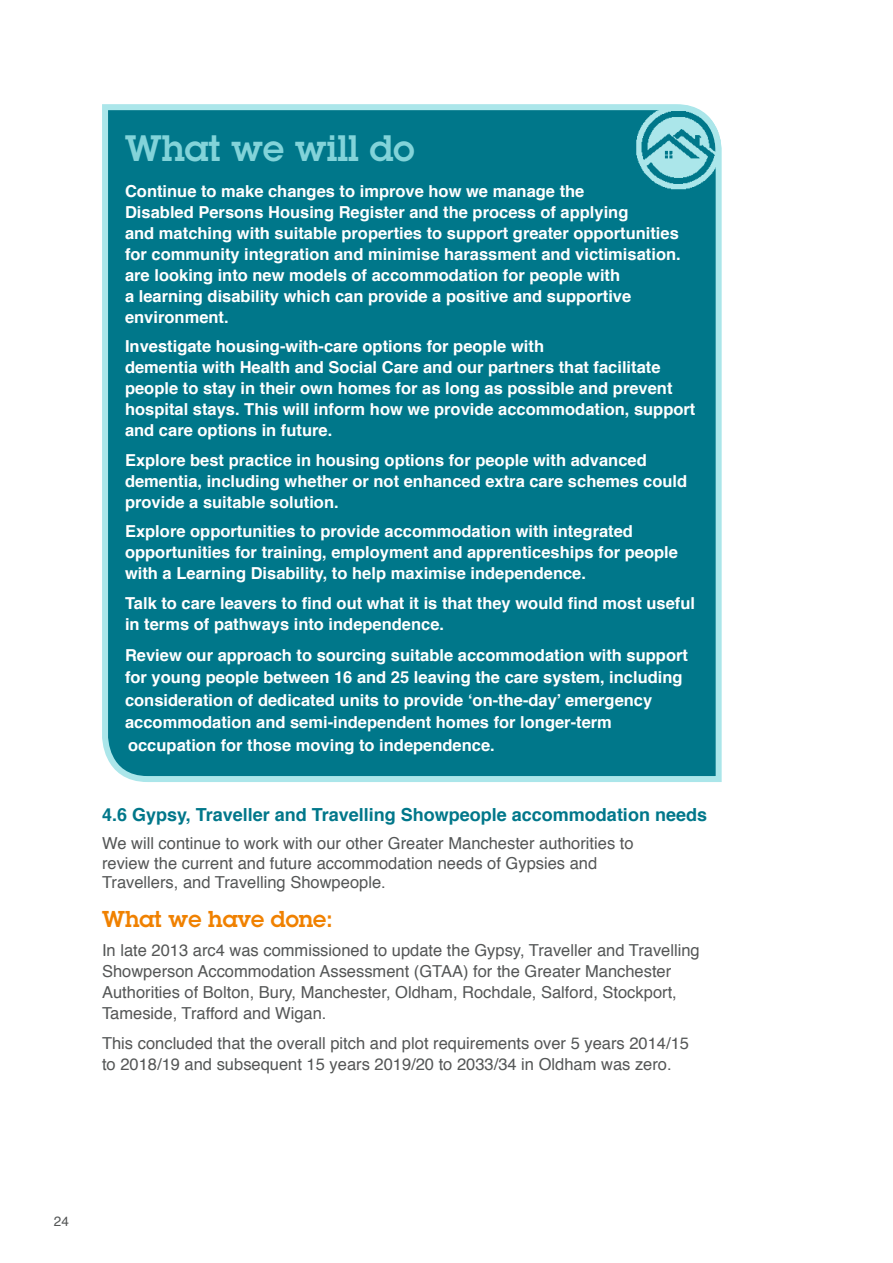
<style>
.page{position:relative;width:893px;height:1263px;background:#fff}
.page>*{position:absolute;margin:0;border:0;box-sizing:border-box;transform-origin:0 0}
.t1{font:600 36px "Lubalin Graph Std";color:#82d3d9}
.t2{font:600 22.5px "Lubalin Graph Std";color:#f08100}
.t3{font:700 18px "Helvetica";color:#00778a}
.t4{font:700 16.5px/21px "Helvetica";color:#fff}
.t5{font:16.5px/21px "Helvetica";color:#545656}
.t6{font:13.5px "Helvetica";color:#545656}
</style>
<div class="page">
<div style="left:102px;top:104px;width:620px;height:678px;background:#00778a"></div>
<img style="left:634px;top:104px;width:88px;height:89px">
<h1 class="t1" style="left:125px;top:125px;width:291px">What we will do</h1>
<p class="t4" style="left:125px;top:181px;width:557px">Continue to make changes to improve how we manage the<br>Disabled Persons Housing Register and the process of applying<br>and matching with suitable properties to support greater opportunities for community integration and minimise harassment and victimisation. are looking into new models of accommodation for people with<br>a learning disability which can provide a positive and supportive environment.</p>
<p class="t4" style="left:125px;top:336px;width:572px">Investigate housing-with-care options for people with<br>dementia with Health and Social Care and our partners that facilitate people to stay in their own homes for as long as possible and prevent hospital stays. This will inform how we provide accommodation, support and care options in future.</p>
<p class="t4" style="left:125px;top:450px;width:564px">Explore best practice in housing options for people with advanced dementia, including whether or not enhanced extra care schemes could provide a suitable solution.</p>
<p class="t4" style="left:125px;top:521px;width:554px">Explore opportunities to provide accommodation with integrated opportunities for training, employment and apprenticeships for people with a Learning Disability, to help maximise independence.</p>
<p class="t4" style="left:125px;top:593px;width:571px">Talk to care leavers to find out what it is that they would find most useful in terms of pathways into independence.</p>
<p class="t4" style="left:125px;top:644px;width:564px;line-height:22.5px">Review our approach to sourcing suitable accommodation with support for young people between 16 and 25 leaving the care system, including consideration of dedicated units to provide ‘on-the-day’ emergency accommodation and semi-independent homes for longer-term occupation for those moving to independence.</p>
<p class="t3" style="left:102px;top:800px;width:606px">4.6 Gypsy, Traveller and Travelling Showpeople accommodation needs</p>
<p class="t5" style="left:102px;top:834px;width:533px;line-height:19.5px">We will continue to work with our other Greater Manchester authorities to review the current and future accommodation needs of Gypsies and<br>Travellers, and Travelling Showpeople.</p>
<h2 class="t2" style="left:102px;top:904px;width:232px">What we have done:</h2>
<p class="t5" style="left:102px;top:940px;width:599px">In late 2013 arc4 was commissioned to update the Gypsy, Traveller and Travelling Showperson Accommodation Assessment (GTAA) for the Greater Manchester Authorities of Bolton, Bury, Manchester, Oldham, Rochdale, Salford, Stockport, Tameside, Trafford and Wigan.</p>
<p class="t5" style="left:102px;top:1033px;width:588px">This concluded that the overall pitch and plot requirements over 5 years 2014/15 to 2018/19 and subsequent 15 years 2019/20 to 2033/34 in Oldham was zero.</p>
<p class="t6" style="left:54px;top:1211px;width:17px">24</p>
</div>
